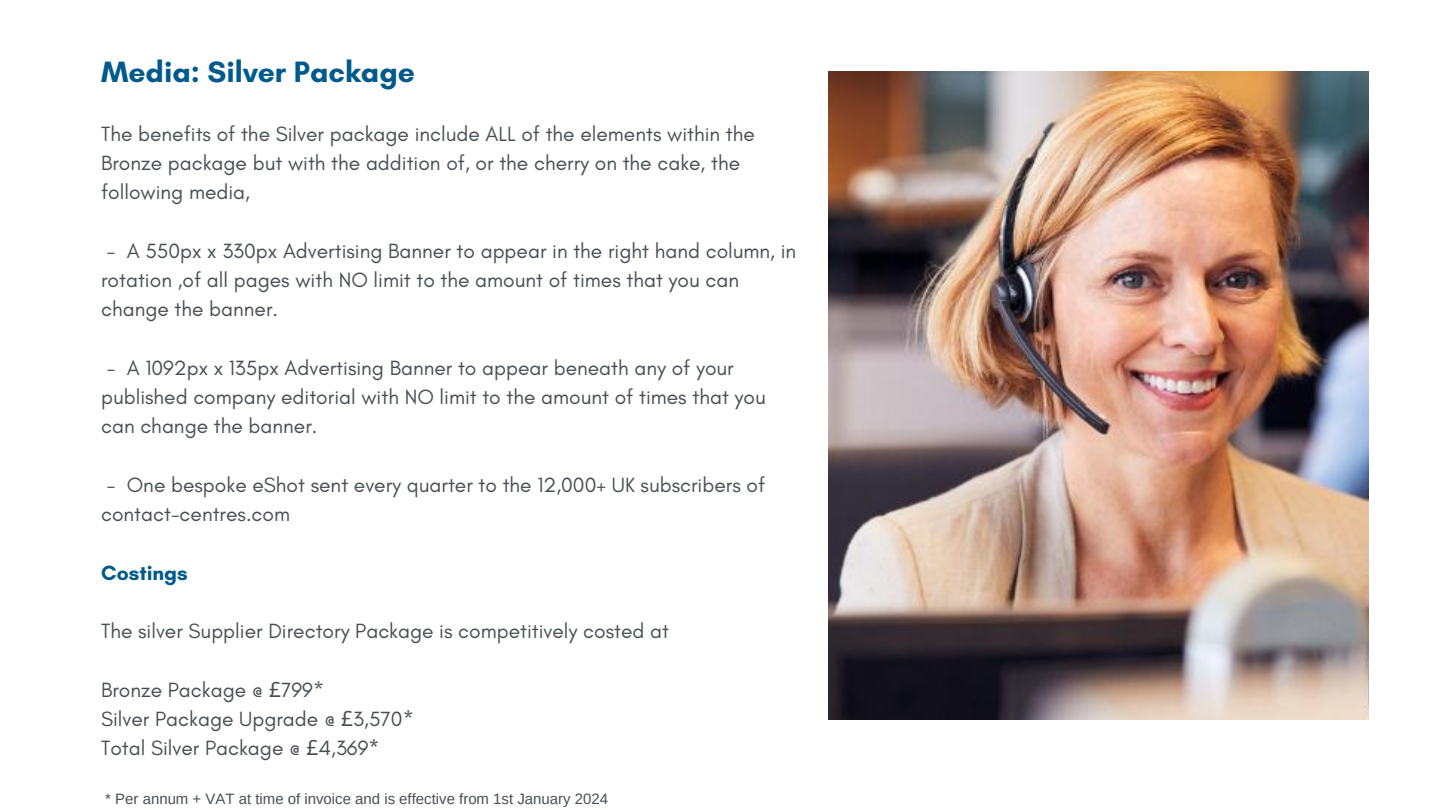
<style>
.page{position:relative;width:1440px;height:810px;background:#fff}
.page>*{position:absolute;margin:0;border:0;box-sizing:border-box;transform-origin:0 0}
.t1{font:700 30px "Glacial Indifference";color:#005a8c}
.t2{font:21px/29.2px "Glacial Indifference";color:#494f56}
.t3{font:700 21px "Glacial Indifference";color:#005a8c}
.t4{font:15px "Arimo";color:#494f56}
.s1{font-family:"Noto Sans"}
</style>
<div class="page">
<img style="left:828px;top:71px;width:540px;height:648px">
<h1 class="t1" style="left:101px;top:53px;width:315px">Media: Silver Package</h1>
<p class="t2" style="left:101px;top:119px;width:655px">The benefits of the Silver package include ALL of the elements within the<br>Bronze package but with the addition of, or the cherry on the cake, the following media,</p>
<p class="t2" style="left:101px;top:236px;width:697px">- A 550px x 330px Advertising Banner to appear in the right hand column, in rotation ,of all pages with NO limit to the amount of times that you can change the banner.</p>
<p class="t2" style="left:101px;top:353px;width:666px">- A 1092px x 135px Advertising Banner to appear beneath any of your published company editorial with NO limit to the amount of times that you can change the banner.</p>
<p class="t2" style="left:101px;top:470px;width:666px">- One bespoke eShot sent every quarter to the 12,000+ UK subscribers of contact-centres.com</p>
<p class="t3" style="left:101px;top:560px;width:88px">Costings</p>
<p class="t2" style="left:101px;top:616px;width:569px">The silver Supplier Directory Package is competitively costed at</p>
<p class="t2" style="left:101px;top:675px;width:314px">Bronze Package @ <span class="s1">£</span>799*<br>Silver Package Upgrade @ <span class="s1">£</span>3,570*<br>Total Silver Package @ <span class="s1">£</span>4,369*</p>
<p class="t4" style="left:105px;top:790px;width:504px">* Per annum + VAT at time of invoice and is effective from 1st January 2024</p>
</div>
